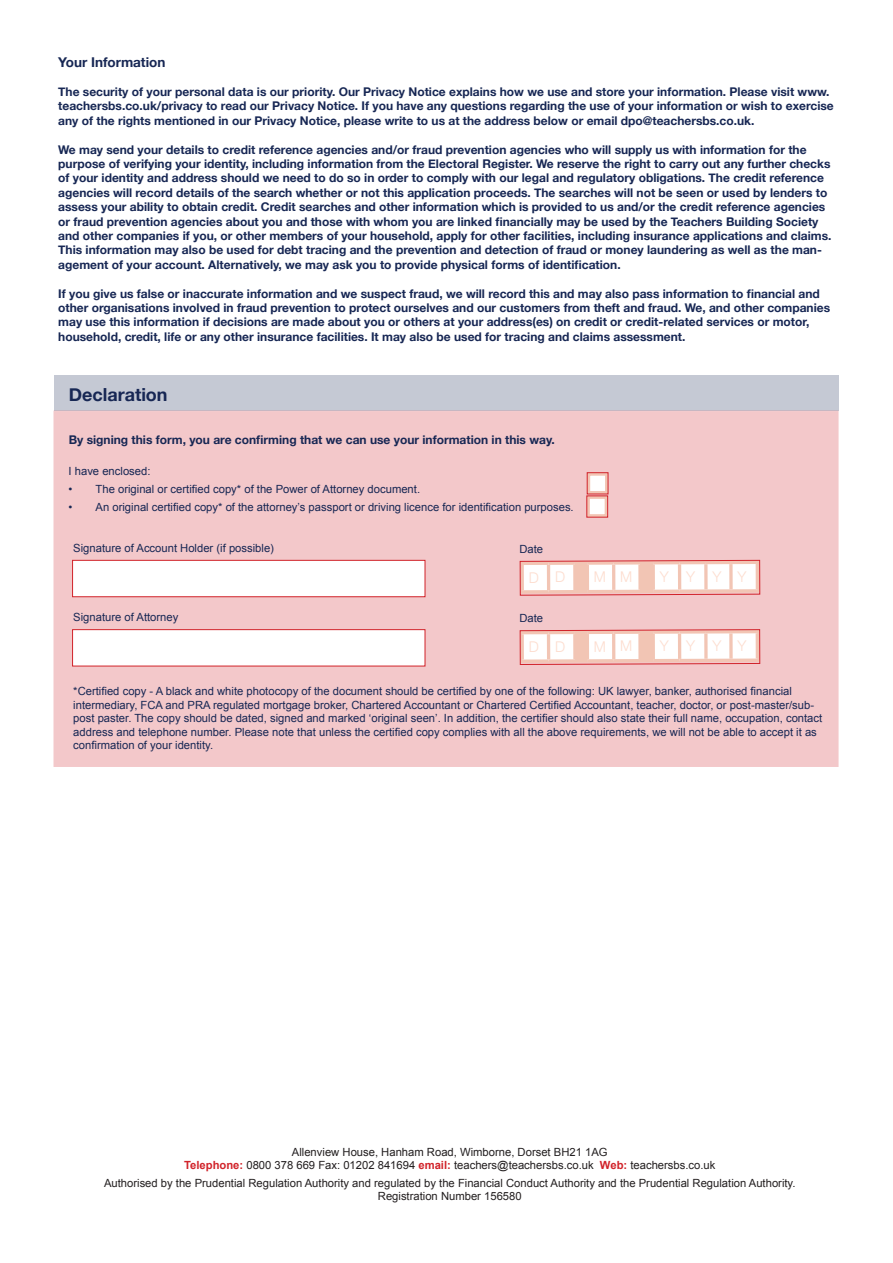
<style>
.page{position:relative;width:893px;height:1263px;background:#fff}
.page>*{position:absolute;margin:0;border:0;box-sizing:border-box;transform-origin:0 0}
.t1{font:700 18px "Helvetica Neue";color:#172754}
.t2{font:300 14.7px "Helvetica Neue";color:#fdddcf}
.t3{font:700 13.5px "Helvetica Neue";color:#172754}
.t4{font:700 12px/14.4px "Helvetica Neue";color:#172754}
.t5{font:11.25px/13.5px "Arial";color:#172754}
.t6{font:11.25px/13.5px "Arial";color:#231f20;text-align:center}
.s1{font-weight:700;color:#d1232a}
</style>
<div class="page">
<div style="left:54px;top:375px;width:784px;height:36px;background:#c5c9d4"></div>
<div style="left:54px;top:411px;width:784px;height:356px;background:#f3c8ca"></div>
<div style="left:72px;top:560px;width:353px;height:37px;background:#fff;border:1px solid #d1232a"></div>
<svg style="left:519px;top:560px;width:241px;height:36px;background:#f6dad4"></svg>
<div style="left:72px;top:629px;width:353px;height:37px;background:#fff;border:1px solid #d1232a"></div>
<svg style="left:519px;top:629px;width:241px;height:36px;background:#f6d9d4"></svg>
<div style="left:587px;top:473px;width:21px;height:21px;background:#fff;border:3px solid #f2c5b4"></div>
<div style="left:587px;top:472px;width:21px;height:22px;border:1px solid #d1232a"></div>
<div style="left:587px;top:496px;width:21px;height:21px;background:#fff;border:3px solid #f2c5b4"></div>
<div style="left:586px;top:495px;width:22px;height:22px;border:1px solid #d1232a"></div>
<p class="t3" style="left:58px;top:52px;width:109px">Your Information</p>
<p class="t4" style="left:58px;top:85px;width:777px">The security of your personal data is our priority. Our Privacy Notice explains how we use and store your information. Please visit www. teachersbs.co.uk/privacy to read our Privacy Notice. If you have any questions regarding the use of your information or wish to exercise any of the rights mentioned in our Privacy Notice, please write to us at the address below or email dpo@teachersbs.co.uk.</p>
<p class="t4" style="left:58px;top:142px;width:775px">We may send your details to credit reference agencies and/or fraud prevention agencies who will supply us with information for the purpose of verifying your identity, including information from the Electoral Register. We reserve the right to carry out any further checks of your identity and address should we need to do so in order to comply with our legal and regulatory obligations. The credit reference agencies will record details of the search whether or not this application proceeds. The searches will not be seen or used by lenders to assess your ability to obtain credit. Credit searches and other information which is provided to us and/or the credit reference agencies or fraud prevention agencies about you and those with whom you are linked financially may be used by the Teachers Building Society and other companies if you, or other members of your household, apply for other facilities, including insurance applications and claims.<br>This information may also be used for debt tracing and the prevention and detection of fraud or money laundering as well as the man&shy;agement of your account. Alternatively, we may ask you to provide physical forms of identification.</p>
<p class="t4" style="left:58px;top:286px;width:773px">If you give us false or inaccurate information and we suspect fraud, we will record this and may also pass information to financial and other organisations involved in fraud prevention to protect ourselves and our customers from theft and fraud. We, and other companies may use this information if decisions are made about you or others at your address(es) on credit or credit-related services or motor, household, credit, life or any other insurance facilities. It may also be used for tracing and claims assessment.</p>
<p class="t1" style="left:69px;top:381px;width:100px">Declaration</p>
<p class="t4" style="left:69px;top:433px;width:487px">By signing this form, you are confirming that we can use your information in this way.</p>
<p class="t5" style="left:69px;top:464px;width:83px">I have enclosed:</p>
<p class="t5" style="left:69px;top:482px;width:353px">• The original or certified copy* of the Power of Attorney document.</p>
<p class="t5" style="left:69px;top:500px;width:507px">• An original certified copy* of the attorney’s passport or driving licence for identification purposes.</p>
<p class="t5" style="left:73px;top:541px;width:202px">Signature of Account Holder (if possible)</p>
<p class="t5" style="left:519px;top:542px;width:25px">Date</p>
<p class="t2" style="left:529px;top:565px;width:12px">D</p>
<p class="t2" style="left:555px;top:565px;width:12px">D</p>
<p class="t2" style="left:594px;top:565px;width:14px">M</p>
<p class="t2" style="left:620px;top:565px;width:14px">M</p>
<p class="t2" style="left:660px;top:565px;width:11px">Y</p>
<p class="t2" style="left:686px;top:565px;width:11px">Y</p>
<p class="t2" style="left:712px;top:565px;width:11px">Y</p>
<p class="t2" style="left:738px;top:564px;width:11px">Y</p>
<p class="t5" style="left:73px;top:611px;width:107px">Signature of Attorney</p>
<p class="t5" style="left:519px;top:612px;width:25px">Date</p>
<p class="t2" style="left:529px;top:635px;width:12px">D</p>
<p class="t2" style="left:555px;top:635px;width:12px">D</p>
<p class="t2" style="left:594px;top:634px;width:14px">M</p>
<p class="t2" style="left:620px;top:634px;width:14px">M</p>
<p class="t2" style="left:660px;top:634px;width:11px">Y</p>
<p class="t2" style="left:686px;top:634px;width:11px">Y</p>
<p class="t2" style="left:712px;top:634px;width:11px">Y</p>
<p class="t2" style="left:738px;top:634px;width:11px">Y</p>
<p class="t5" style="left:73px;top:685px;width:750px">*Certified copy - A black and white photocopy of the document should be certified by one of the following: UK lawyer, banker, authorised financial intermediary, FCA and PRA regulated mortgage broker, Chartered Accountant or Chartered Certified Accountant, teacher, doctor, or post-master/sub&shy;post paster. The copy should be dated, signed and marked ‘original seen’. In addition, the certifier should also state their full name, occupation, contact address and telephone number. Please note that unless the certified copy complies with all the above requirements, we will not be able to accept it as confirmation of your identity.</p>
<p class="t6" style="left:184px;top:1145px;width:533px">Allenview House, Hanham Road, Wimborne, Dorset BH21 1AG<br><span class="s1">Telephone:</span> 0800 378 669 Fax: 01202 841694 <span class="s1">email:</span> teachers@teachersbs.co.uk <span class="s1">Web:</span> teachersbs.co.uk</p>
<p class="t6" style="left:104px;top:1176px;width:693px">Authorised by the Prudential Regulation Authority and regulated by the Financial Conduct Authority and the Prudential Regulation Authority.<br>Registration Number 156580</p>
</div>
